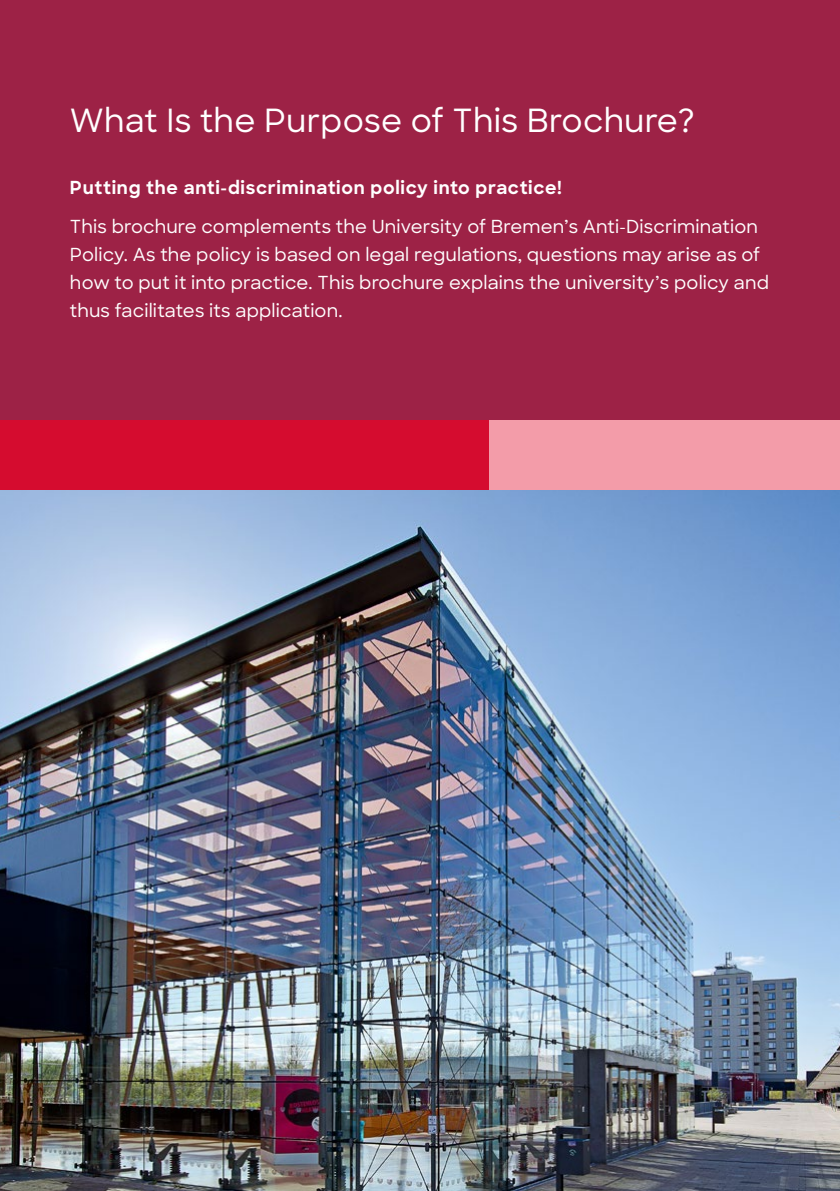
<style>
.page{position:relative;width:840px;height:1191px;background:#fff}
.page>*{position:absolute;margin:0;border:0;box-sizing:border-box;transform-origin:0 0}
.t1{font:500 32px "Sharp Sans";letter-spacing:.01em;color:#fff}
.t2{font:500 18px/28px "Sharp Sans";letter-spacing:.01em;color:#fff}
.t3{font:700 18px "Sharp Sans";letter-spacing:.04em;color:#fff}
</style>
<div class="page">
<div style="left:0;top:0;width:839px;height:462px;background:#9d2246"></div>
<div style="left:0;top:420px;width:839px;height:70px;background:#d50c2f"></div>
<div style="left:489px;top:420px;width:350px;height:70px;background:#f39ca9"></div>
<img style="left:0;top:490px;width:839px;height:701px">
<h1 class="t1" style="left:70px;top:96px;width:626px">What Is the Purpose of This Brochure?</h1>
<p class="t3" style="left:70px;top:174px;width:493px">Putting the anti-discrimination policy into practice!</p>
<p class="t2" style="left:70px;top:212px;width:700px">This brochure complements the University of Bremen’s Anti-Discrimination Policy. As the policy is based on legal regulations, questions may arise as of how to put it into practice. This brochure explains the university’s policy and thus facilitates its application.</p>
</div>
